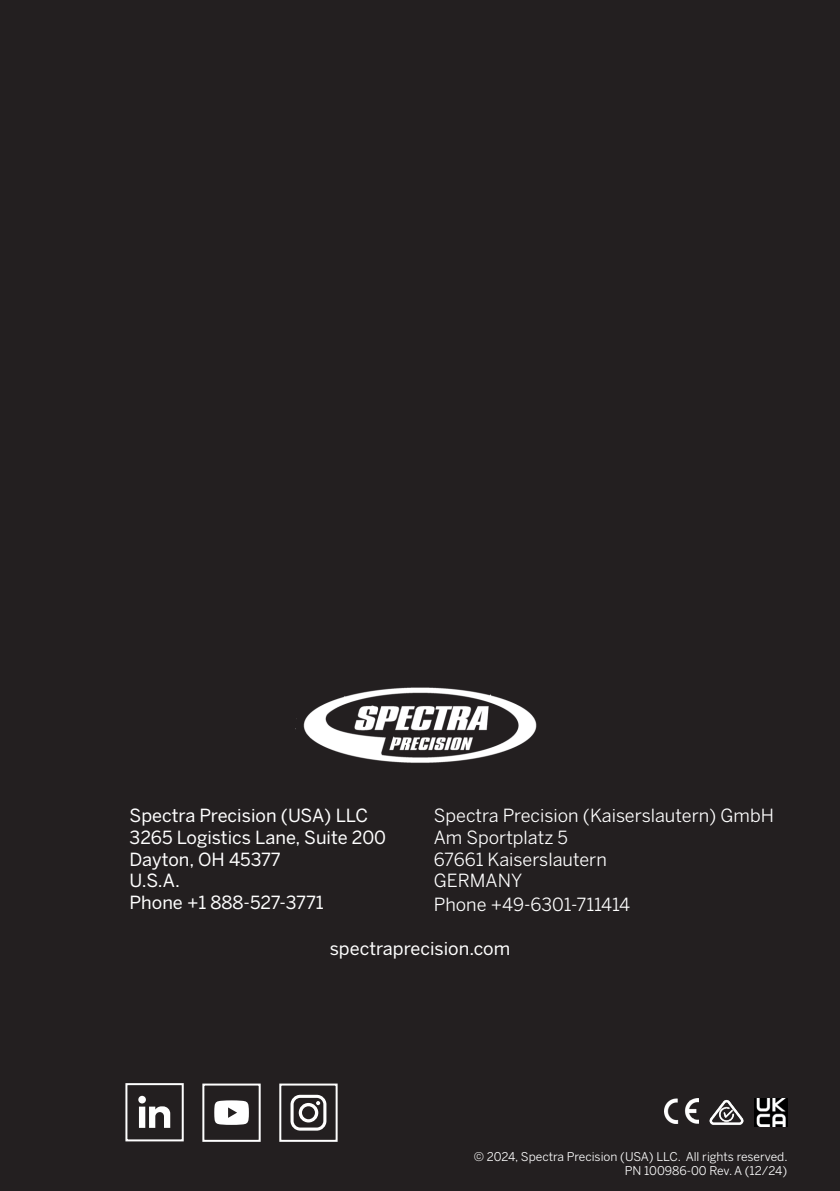
<style>
.page{position:relative;width:840px;height:1191px;background:#fff}
.page>*{position:absolute;margin:0;border:0;box-sizing:border-box;transform-origin:0 0}
.t1{font:18px "Benton Sans";color:#fff}
.Fließtext{font:18px "Benton Sans";color:#fff}
.t2{font:12px "Benton Sans";color:#fff}
</style>
<div class="page">
<div style="left:0;top:0;width:839px;height:1191px;background:#231f20"></div>
<svg style="left:138px;top:1095px;width:32px;height:32px"></svg>
<div style="left:125px;top:1083px;width:59px;height:58px;border:2px solid #fff"></div>
<svg style="left:214px;top:1100px;width:35px;height:24px"></svg>
<div style="left:202px;top:1083px;width:58px;height:58px;border:2px solid #fff"></div>
<svg style="left:290px;top:1094px;width:36px;height:36px"></svg>
<div style="left:279px;top:1083px;width:58px;height:58px;border:2px solid #fff"></div>
<img style="left:295px;top:687px;width:242px;height:76px">
<img style="left:709px;top:1099px;width:35px;height:26px">
<img style="left:754px;top:1098px;width:32px;height:28px">
<img style="left:664px;top:1098px;width:34px;height:25px">
<p class="t1" style="left:129px;top:805px;width:240px">Spectra Precision (USA) LLC</p>
<p class="t1" style="left:129px;top:826px;width:258px">3265 Logistics Lane, Suite 200</p>
<p class="t1" style="left:129px;top:848px;width:153px">Dayton, OH 45377</p>
<p class="t1" style="left:129px;top:869px;width:52px">U.S.A.</p>
<p class="t1" style="left:129px;top:891px;width:196px">Phone +1 888-527-3771</p>
<p class="t1" style="left:329px;top:937px;width:182px">spectraprecision.com</p>
<p class="Fließtext" style="left:433px;top:805px;width:341px">Spectra Precision (Kaiserslautern) GmbH</p>
<p class="Fließtext" style="left:433px;top:826px;width:136px">Am Sportplatz 5</p>
<p class="Fließtext" style="left:433px;top:848px;width:174px">67661 Kaiserslautern</p>
<p class="Fließtext" style="left:433px;top:870px;width:90px">GERMANY</p>
<p class="Fließtext" style="left:433px;top:894px;width:198px">Phone +49-6301-711414</p>
<p class="t2" style="left:473px;top:1149px;width:315px">© 2024, Spectra Precision (USA) LLC. All rights reserved.</p>
<p class="t2" style="left:624px;top:1163px;width:164px">PN 100986-00 Rev. A (12/24)</p>
</div>
